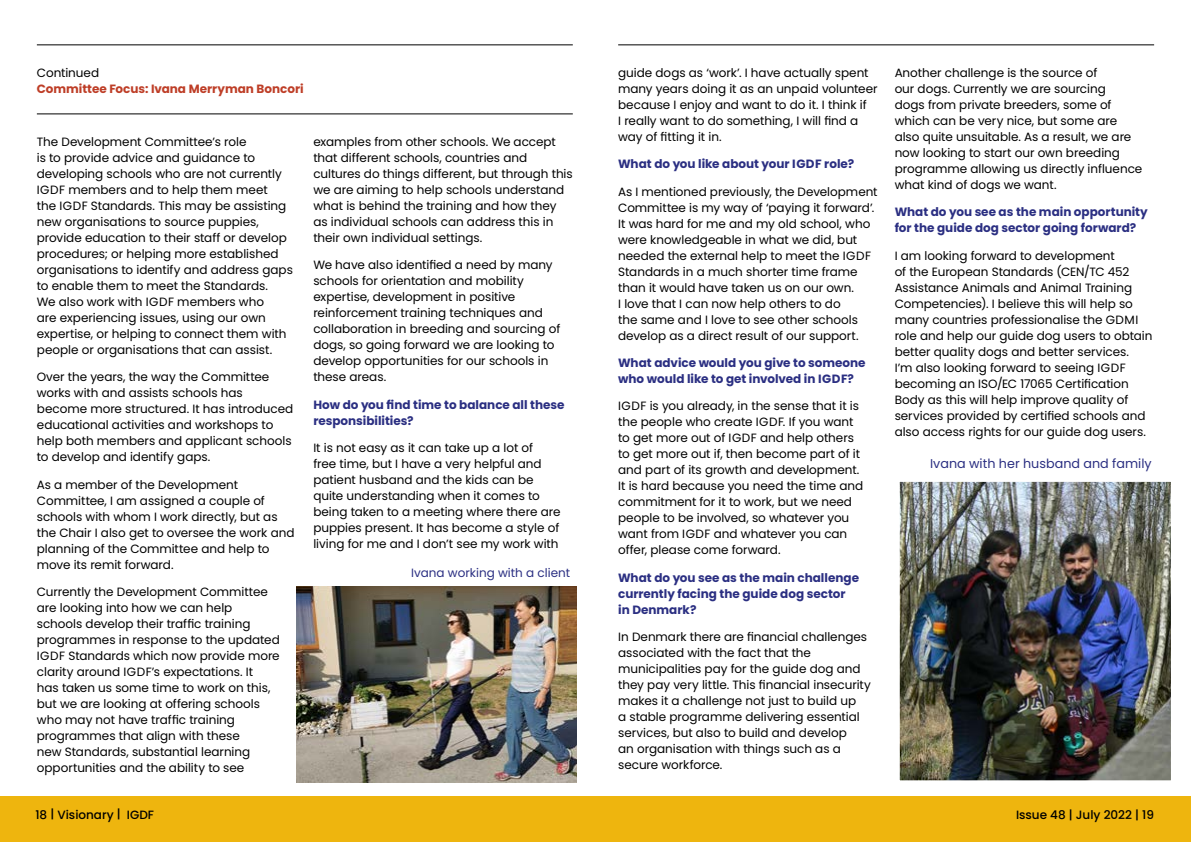
<style>
.page{position:relative;width:1191px;height:842px;background:#fff}
.page>*{position:absolute;margin:0;border:0;box-sizing:border-box;transform-origin:0 0}
.t1{font:12.7px "Poppins";color:#2b2f82}
.Body_Text{font:12px/16px "Poppins";letter-spacing:-.005em;color:#000}
.Body_Bold{font:700 12px/16px "Poppins";color:#2b2f82}
.Body_Text-2{font:700 12px/16px "Poppins";color:#2b2f82}
.t2{font:500 12px "Poppins";color:#000}
.t3{font:700 12px "Poppins";color:#be3e27}
.t4{font:12px "Poppins";color:#2b2f82}
</style>
<div class="page">
<div style="left:0;top:797px;width:1191px;height:45px;background:#eeb50e"></div>
<hr style="left:37px;top:44px;width:536px;height:1px;background:#000">
<hr style="left:618px;top:44px;width:536px;height:1px;background:#000">
<hr style="left:37px;top:113px;width:536px;height:1px;background:#000">
<img style="left:296px;top:586px;width:280px;height:196px">
<img style="left:900px;top:483px;width:270px;height:296px">
<div style="left:897px;top:480px;width:276px;height:302px;border:2px solid #fff"></div>
<p class="Body_Text" style="left:37px;top:65px;width:64px">Continued</p>
<p class="t3" style="left:37px;top:82px;width:268px">Committee Focus: Ivana Merryman Boncori</p>
<p class="Body_Text" style="left:37px;top:134px;width:257px">The Development Committee’s role<br>is to provide advice and guidance to developing schools who are not currently IGDF members and to help them meet<br>the IGDF Standards. This may be assisting new organisations to source puppies, provide education to their staff or develop procedures; or helping more established organisations to identify and address gaps to enable them to meet the Standards.<br>We also work with IGDF members who<br>are experiencing issues, using our own expertise, or helping to connect them with people or organisations that can assist.</p>
<p class="Body_Text" style="left:37px;top:369px;width:258px">Over the years, the way the Committee works with and assists schools has become more structured. It has introduced educational activities and workshops to help both members and applicant schools to develop and identify gaps.</p>
<p class="Body_Text" style="left:37px;top:476px;width:259px">As a member of the Development Committee, I am assigned a couple of schools with whom I work directly, but as the Chair I also get to oversee the work and planning of the Committee and help to move its remit forward.</p>
<p class="Body_Text" style="left:37px;top:584px;width:244px">Currently the Development Committee are looking into how we can help schools develop their traffic training programmes in response to the updated IGDF Standards which now provide more clarity around IGDF’s expectations. It<br>has taken us some time to work on this, but we are looking at offering schools who may not have traffic training programmes that align with these<br>new Standards, substantial learning opportunities and the ability to see</p>
<p class="Body_Text" style="left:313px;top:134px;width:261px">examples from other schools. We accept that different schools, countries and cultures do things different, but through this we are aiming to help schools understand what is behind the training and how they as individual schools can address this in their own individual settings.</p>
<p class="Body_Text" style="left:313px;top:257px;width:248px">We have also identified a need by many schools for orientation and mobility expertise, development in positive reinforcement training techniques and collaboration in breeding and sourcing of dogs, so going forward we are looking to develop opportunities for our schools in these areas.</p>
<p class="Body_Bold" style="left:313px;top:396px;width:253px">How do you find time to balance all these responsibilities?</p>
<p class="Body_Text" style="left:313px;top:440px;width:249px">It is not easy as it can take up a lot of<br>free time, but I have a very helpful and patient husband and the kids can be quite understanding when it comes to being taken to a meeting where there are puppies present. It has become a style of living for me and I don’t see my work with</p>
<p class="t4" style="left:411px;top:566px;width:160px">Ivana working with a client</p>
<p class="Body_Text" style="left:618px;top:65px;width:261px">guide dogs as ‘work’. I have actually spent many years doing it as an unpaid volunteer because I enjoy and want to do it. I think if<br>I really want to do something, I will find a way of fitting it in.</p>
<p class="Body_Bold" style="left:618px;top:156px;width:237px">What do you like about your IGDF role?</p>
<p class="Body_Text" style="left:618px;top:183px;width:261px">As I mentioned previously, the Development Committee is my way of ‘paying it forward’.<br>It was hard for me and my old school, who were knowledgeable in what we did, but needed the external help to meet the IGDF Standards in a much shorter time frame than it would have taken us on our own.<br>I love that I can now help others to do<br>the same and I love to see other schools develop as a direct result of our support.</p>
<p class="Body_Bold" style="left:618px;top:355px;width:249px">What advice would you give to someone who would like to get involved in IGDF?</p>
<p class="Body_Text" style="left:618px;top:398px;width:246px">IGDF is you already, in the sense that it is the people who create IGDF. If you want to get more out of IGDF and help others to get more out if, then become part of it and part of its growth and development.<br>It is hard because you need the time and commitment for it to work, but we need people to be involved, so whatever you want from IGDF and whatever you can offer, please come forward.</p>
<p class="Body_Text-2" style="left:618px;top:569px;width:242px">What do you see as the main challenge currently facing the guide dog sector in Denmark?</p>
<p class="Body_Text" style="left:618px;top:629px;width:254px">In Denmark there are financial challenges associated with the fact that the municipalities pay for the guide dog and they pay very little. This financial insecurity makes it a challenge not just to build up<br>a stable programme delivering essential services, but also to build and develop<br>an organisation with things such as a secure workforce.</p>
<p class="Body_Text" style="left:894px;top:65px;width:249px">Another challenge is the source of<br>our dogs. Currently we are sourcing<br>dogs from private breeders, some of which can be very nice, but some are also quite unsuitable. As a result, we are now looking to start our own breeding programme allowing us directly influence what kind of dogs we want.</p>
<p class="Body_Bold" style="left:894px;top:204px;width:255px">What do you see as the main opportunity for the guide dog sector going forward?</p>
<p class="Body_Text" style="left:894px;top:247px;width:259px">I am looking forward to development<br>of the European Standards (CEN/TC 452<br>Assistance Animals and Animal Training Competencies). I believe this will help so many countries professionalise the GDMI role and help our guide dog users to obtain better quality dogs and better services.<br>I’m also looking forward to seeing IGDF becoming an ISO/EC 17065 Certification Body as this will help improve quality of services provided by certified schools and also access rights for our guide dog users.</p>
<p class="t1" style="left:930px;top:456px;width:223px">Ivana with her husband and family</p>
<p class="t2" style="left:35px;top:808px;width:120px">18 | Visionary | IGDF</p>
<p class="t2" style="left:1016px;top:808px;width:140px">Issue 48 | July 2022 | 19</p>
</div>
